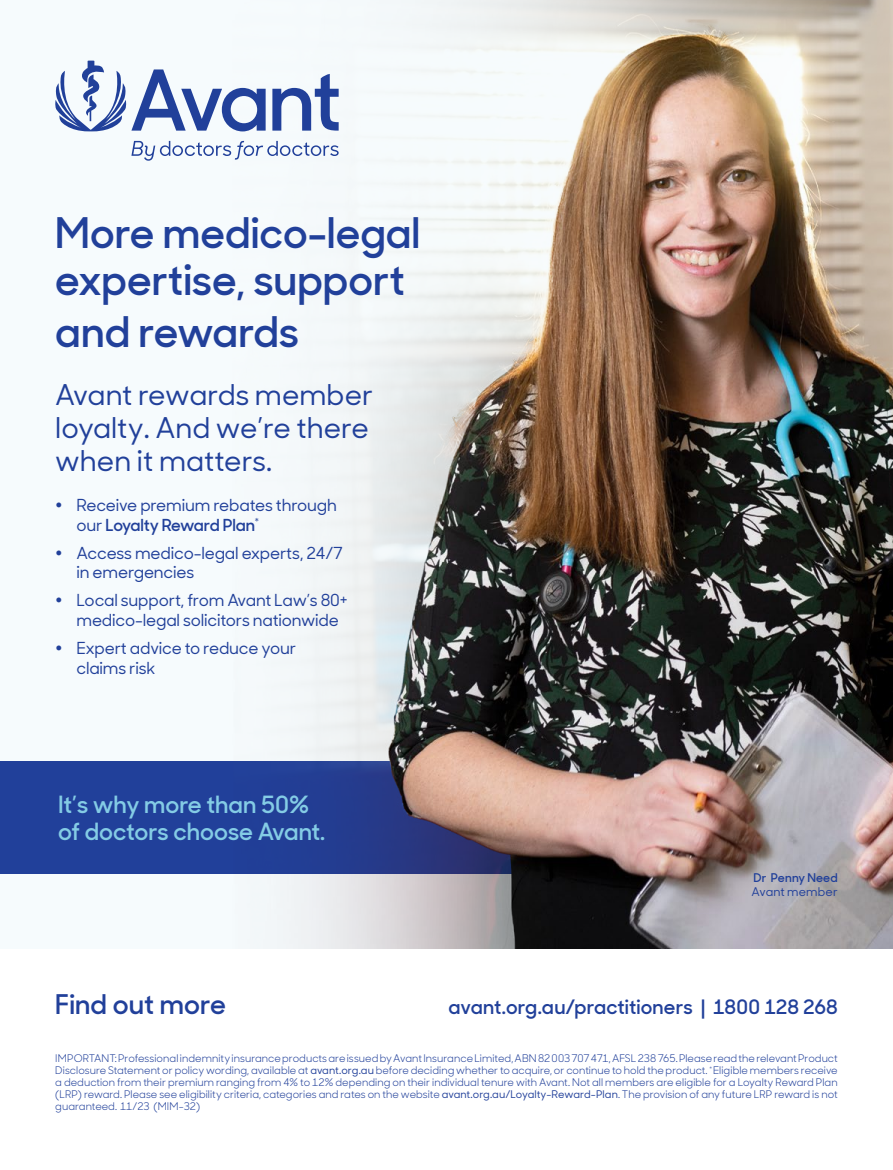
<style>
.page{position:relative;width:893px;height:1170px;background:#fff}
.page>*{position:absolute;margin:0;border:0;box-sizing:border-box;transform-origin:0 0}
.t1{font:600 42px/47px "Sharp Sans Display No 1";color:#21409a}
.t2{font:500 28.5px/33px "Sharp Sans Display No 1";color:#21409a}
.t3{font:600 27px "Sharp Sans Display No 1";letter-spacing:.005em;color:#21409a}
.t4{font:600 23.55px/27px "Sharp Sans Display No 1";color:#84cce5}
.t5{font:600 19.8px "Sharp Sans Display No 1";letter-spacing:.005em;color:#21409a}
.t6{font:500 16.5px/19.5px "Sharp Sans Display No 1";letter-spacing:-.01em;color:#21409a}
.t7{font:600 12px "Sharp Sans Display No 1";letter-spacing:.01em;color:#21409a}
.t8{font:500 12px "Sharp Sans Display No 1";letter-spacing:.015em;color:#21409a}
.t9{font:10.5px/12px "Sharp Sans Display No 1";color:#21409a;text-align:justify}
.s1{font-weight:600}
.s2{font-weight:500}
</style>
<div class="page">
<img style="left:0;top:0;width:893px;height:948px">
<svg style="left:55px;top:60px;width:284px;height:73px"></svg>
<svg style="left:131px;top:141px;width:208px;height:20px"></svg>
<svg style="left:57px;top:503px;width:4px;height:5px"></svg>
<svg style="left:57px;top:550px;width:4px;height:5px"></svg>
<svg style="left:57px;top:598px;width:4px;height:5px"></svg>
<svg style="left:57px;top:645px;width:4px;height:5px"></svg>
<h1 class="t1" style="left:55px;top:207px;width:367px">More medico-legal expertise, support</h1>
<h1 class="t1" style="left:55px;top:305px;width:245px">and rewards</h1>
<h2 class="t2" style="left:55px;top:376px;width:319px">Avant rewards member loyalty. And we’re there when it matters.</h2>
<h3 class="t6" style="left:77px;top:495px;width:262px">Receive premium rebates through our <span class="s1">Loyalty Reward Plan</span><sup>*</sup></h3>
<h3 class="t6" style="left:77px;top:542px;width:268px">Access medico-legal experts, 24/7 in emergencies</h3>
<h3 class="t6" style="left:77px;top:590px;width:273px">Local support, from Avant Law’s 80+ medico-legal solicitors nationwide</h3>
<h3 class="t6" style="left:76px;top:637px;width:221px">Expert advice to reduce your claims risk</h3>
<h3 class="t4" style="left:58px;top:789px;width:269px">It’s why more than 50% of doctors choose Avant.</h3>
<p class="t7" style="left:753px;top:868px;width:86px">Dr Penny Need</p>
<p class="t8" style="left:751px;top:882px;width:88px">Avant member</p>
<h3 class="t3" style="left:55px;top:983px;width:172px">Find out more</h3>
<h3 class="t5" style="left:448px;top:991px;width:391px">avant.org.au/practitioners | 1800 128 268</h3>
<p class="t9" style="left:55px;top:1051px;width:784px">IMPORTANT: Professional indemnity insurance products are issued by Avant Insurance Limited, ABN 82 003 707 471, AFSL 238 765. Please read the relevant Product Disclosure Statement or policy wording, available at <span class="s2">avant.org.au</span> before deciding whether to acquire, or continue to hold the product. <sup>*</sup> Eligible members receive a deduction from their premium ranging from 4% to 12% depending on their individual tenure with Avant. Not all members are eligible for a Loyalty Reward Plan (LRP) reward. Please see eligibility criteria, categories and rates on the website <span class="s2">avant.org.au/Loyalty-Reward-Plan</span>. The provision of any future LRP reward is not guaranteed. 11/23 (MIM-32)</p>
</div>
